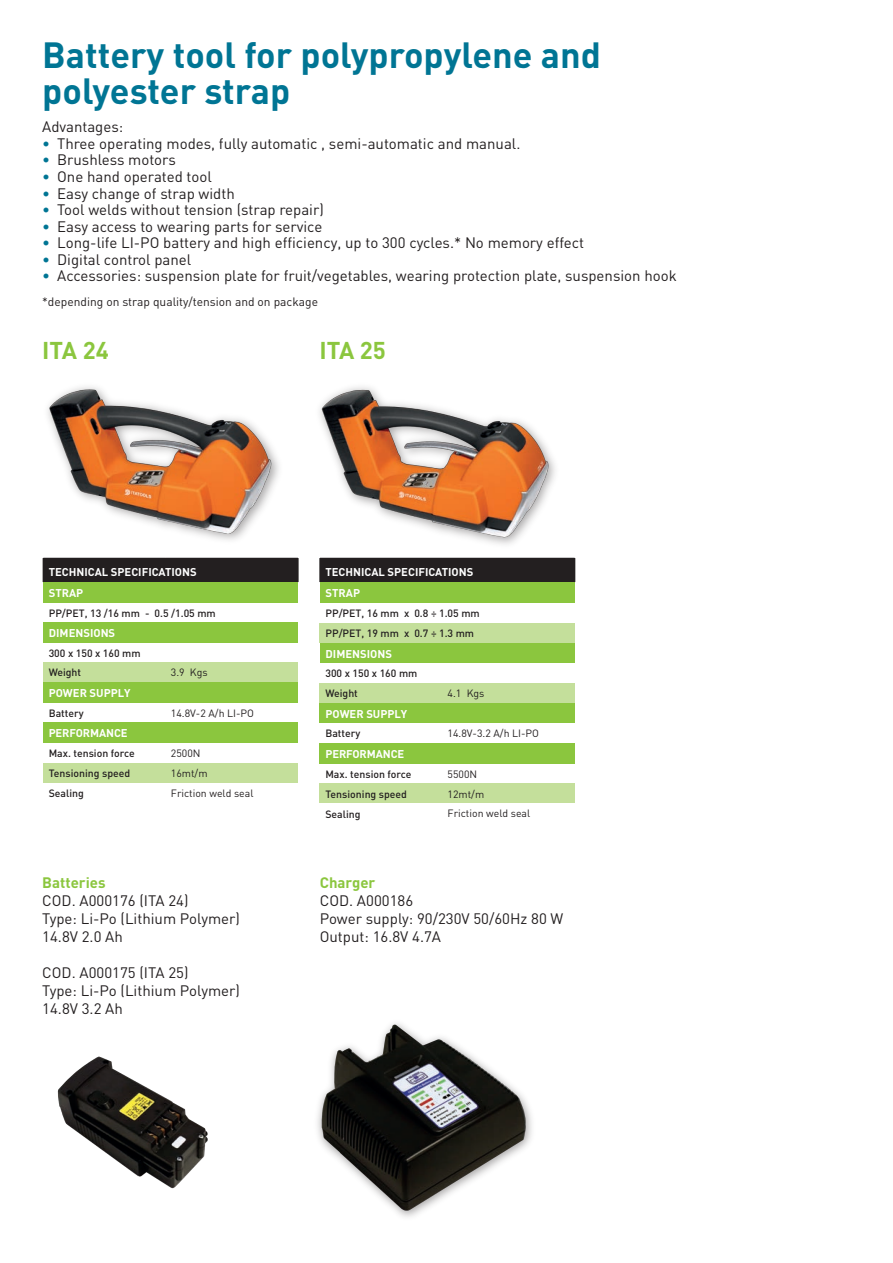
<style>
.page{position:relative;width:893px;height:1263px;background:#fff}
.page>*{position:absolute;margin:0;border:0;box-sizing:border-box;transform-origin:0 0}
.t1{font:700 36px/36px "DIN";color:#007594}
.t2{font:700 24px "DIN";color:#8bc63e}
.t3{font:15px/18px "DIN";color:#231f20}
.t4{font:700 15px "DIN";color:#8bc63e}
.t5{font:12px "DIN";color:#231f20}
.t6{font:700 11.25px/20.7px "DIN";color:#fff}
.t7{font:500 10.5px/19.8px "DIN";color:#231f20}
.t8{font:10.5px "DIN";color:#231f20}
.s1{color:#007594}
</style>
<div class="page">
<img style="left:42px;top:387px;width:256px;height:172px">
<img style="left:319px;top:387px;width:257px;height:176px">
<img style="left:317px;top:1023px;width:215px;height:194px">
<img style="left:57px;top:1056px;width:151px;height:133px">
<div style="left:165px;top:622px;width:133px;height:20px;background:#8bc63e"></div>
<div style="left:43px;top:622px;width:122px;height:20px;background:#8bc63e"></div>
<div style="left:43px;top:558px;width:255px;height:24px;background:#231f20"></div>
<div style="left:165px;top:722px;width:133px;height:21px;background:#8bc63e"></div>
<div style="left:43px;top:722px;width:122px;height:21px;background:#8bc63e"></div>
<div style="left:165px;top:682px;width:133px;height:20px;background:#8bc63e"></div>
<div style="left:43px;top:682px;width:122px;height:20px;background:#8bc63e"></div>
<div style="left:165px;top:582px;width:133px;height:20px;background:#8bc63e"></div>
<div style="left:43px;top:582px;width:122px;height:20px;background:#8bc63e"></div>
<div style="left:165px;top:762px;width:133px;height:20px;background:#c4df9b"></div>
<div style="left:43px;top:762px;width:122px;height:20px;background:#c4df9b"></div>
<div style="left:165px;top:662px;width:133px;height:20px;background:#c4df9b"></div>
<div style="left:43px;top:662px;width:122px;height:20px;background:#c4df9b"></div>
<svg style="left:298px;top:558px;width:1px;height:24px"></svg>
<svg style="left:319px;top:558px;width:1px;height:24px"></svg>
<div style="left:442px;top:642px;width:132px;height:21px;background:#8bc63e"></div>
<div style="left:320px;top:642px;width:122px;height:21px;background:#8bc63e"></div>
<div style="left:320px;top:558px;width:254px;height:24px;background:#231f20"></div>
<div style="left:442px;top:743px;width:132px;height:20px;background:#8bc63e"></div>
<div style="left:320px;top:743px;width:122px;height:20px;background:#8bc63e"></div>
<div style="left:442px;top:702px;width:132px;height:21px;background:#8bc63e"></div>
<div style="left:320px;top:702px;width:122px;height:21px;background:#8bc63e"></div>
<div style="left:442px;top:582px;width:132px;height:20px;background:#8bc63e"></div>
<div style="left:320px;top:582px;width:122px;height:20px;background:#8bc63e"></div>
<div style="left:442px;top:783px;width:132px;height:20px;background:#c4df9b"></div>
<div style="left:320px;top:783px;width:122px;height:20px;background:#c4df9b"></div>
<div style="left:442px;top:682px;width:132px;height:20px;background:#c4df9b"></div>
<div style="left:320px;top:682px;width:122px;height:20px;background:#c4df9b"></div>
<div style="left:442px;top:622px;width:132px;height:20px;background:#c4df9b"></div>
<div style="left:320px;top:622px;width:122px;height:20px;background:#c4df9b"></div>
<svg style="left:574px;top:558px;width:1px;height:24px"></svg>
<h1 class="t1" style="left:42px;top:35px;width:560px">Battery tool for polypropylene and polyester strap</h1>
<p class="t3" style="left:42px;top:118px;width:82px">Advantages:</p>
<p class="t3" style="left:42px;top:134px;width:479px"><span class="s1">•</span> Three operating modes, fully automatic , semi-automatic and manual.</p>
<p class="t3" style="left:42px;top:151px;width:135px"><span class="s1">•</span> Brushless motors</p>
<p class="t3" style="left:42px;top:167px;width:171px"><span class="s1">•</span> One hand operated tool</p>
<p class="t3" style="left:42px;top:184px;width:194px"><span class="s1">•</span> Easy change of strap width</p>
<p class="t3" style="left:42px;top:200px;width:283px"><span class="s1">•</span> Tool welds without tension (strap repair)</p>
<p class="t3" style="left:42px;top:217px;width:281px"><span class="s1">•</span> Easy access to wearing parts for service</p>
<p class="t3" style="left:42px;top:233px;width:543px"><span class="s1">•</span> Long-life LI-PO battery and high efficiency, up to 300 cycles.* No memory effect</p>
<p class="t3" style="left:42px;top:250px;width:150px"><span class="s1">•</span> Digital control panel</p>
<p class="t3" style="left:42px;top:266px;width:636px"><span class="s1">•</span> Accessories: suspension plate for fruit/vegetables, wearing protection plate, suspension hook</p>
<p class="t5" style="left:42px;top:294px;width:277px">*depending on strap quality/tension and on package</p>
<h2 class="t2" style="left:42px;top:335px;width:68px">ITA 24</h2>
<h2 class="t2" style="left:319px;top:335px;width:68px">ITA 25</h2>
<p class="t6" style="left:49px;top:561px;width:149px">TECHNICAL SPECIFICATIONS<br>STRAP</p>
<p class="t7" style="left:49px;top:602px;width:168px">PP/PET, 13 /16 mm - 0.5 /1.05 mm</p>
<p class="t7" style="left:49px;top:642px;width:93px">300 x 150 x 160 mm<br>Weight</p>
<p class="t6" style="left:49px;top:622px;width:68px">DIMENSIONS</p>
<p class="t8" style="left:171px;top:666px;width:38px">3.9 Kgs</p>
<p class="t6" style="left:49px;top:682px;width:83px">POWER SUPPLY</p>
<p class="t7" style="left:49px;top:702px;width:36px">Battery</p>
<p class="t8" style="left:171px;top:706px;width:85px">14.8V-2 A/h LI-PO</p>
<p class="t6" style="left:49px;top:722px;width:80px">PERFORMANCE</p>
<p class="t7" style="left:49px;top:743px;width:87px">Max. tension force</p>
<p class="t8" style="left:171px;top:746px;width:31px">2500N</p>
<p class="t7" style="left:49px;top:763px;width:83px">Tensioning speed</p>
<p class="t8" style="left:171px;top:766px;width:38px">16mt/m</p>
<p class="t7" style="left:49px;top:783px;width:37px">Sealing</p>
<p class="t8" style="left:171px;top:786px;width:84px">Friction weld seal</p>
<p class="t4" style="left:42px;top:872px;width:65px">Batteries</p>
<p class="t3" style="left:42px;top:891px;width:199px">COD. A000176 (ITA 24)<br>Type: Li-Po (Lithium Polymer)<br>14.8V 2.0 Ah</p>
<p class="t3" style="left:42px;top:963px;width:199px">COD. A000175 (ITA 25)<br>Type: Li-Po (Lithium Polymer)<br>14.8V 3.2 Ah</p>
<p class="t6" style="left:325px;top:561px;width:149px">TECHNICAL SPECIFICATIONS<br>STRAP</p>
<p class="t7" style="left:325px;top:602px;width:156px;line-height:20.5px">PP/PET, 16 mm x 0.8 ÷ 1.05 mm<br>PP/PET, 19 mm x 0.7 ÷ 1.3 mm</p>
<p class="t7" style="left:325px;top:663px;width:93px">300 x 150 x 160 mm<br>Weight</p>
<p class="t6" style="left:325px;top:642px;width:68px">DIMENSIONS</p>
<p class="t8" style="left:447px;top:686px;width:38px">4.1 Kgs</p>
<p class="t6" style="left:325px;top:702px;width:83px">POWER SUPPLY</p>
<p class="t7" style="left:325px;top:723px;width:36px">Battery</p>
<p class="t8" style="left:447px;top:727px;width:93px">14.8V-3.2 A/h LI-PO</p>
<p class="t6" style="left:325px;top:743px;width:80px">PERFORMANCE</p>
<p class="t7" style="left:325px;top:763px;width:87px">Max. tension force</p>
<p class="t8" style="left:447px;top:767px;width:31px">5500N</p>
<p class="t7" style="left:325px;top:783px;width:83px">Tensioning speed</p>
<p class="t8" style="left:447px;top:787px;width:38px">12mt/m</p>
<p class="t7" style="left:325px;top:803px;width:37px">Sealing</p>
<p class="t8" style="left:447px;top:807px;width:84px">Friction weld seal</p>
<p class="t4" style="left:320px;top:872px;width:57px">Charger</p>
<p class="t3" style="left:320px;top:891px;width:245px">COD. A000186<br>Power supply: 90/230V 50/60Hz 80 W<br>Output: 16.8V 4.7A</p>
</div>
